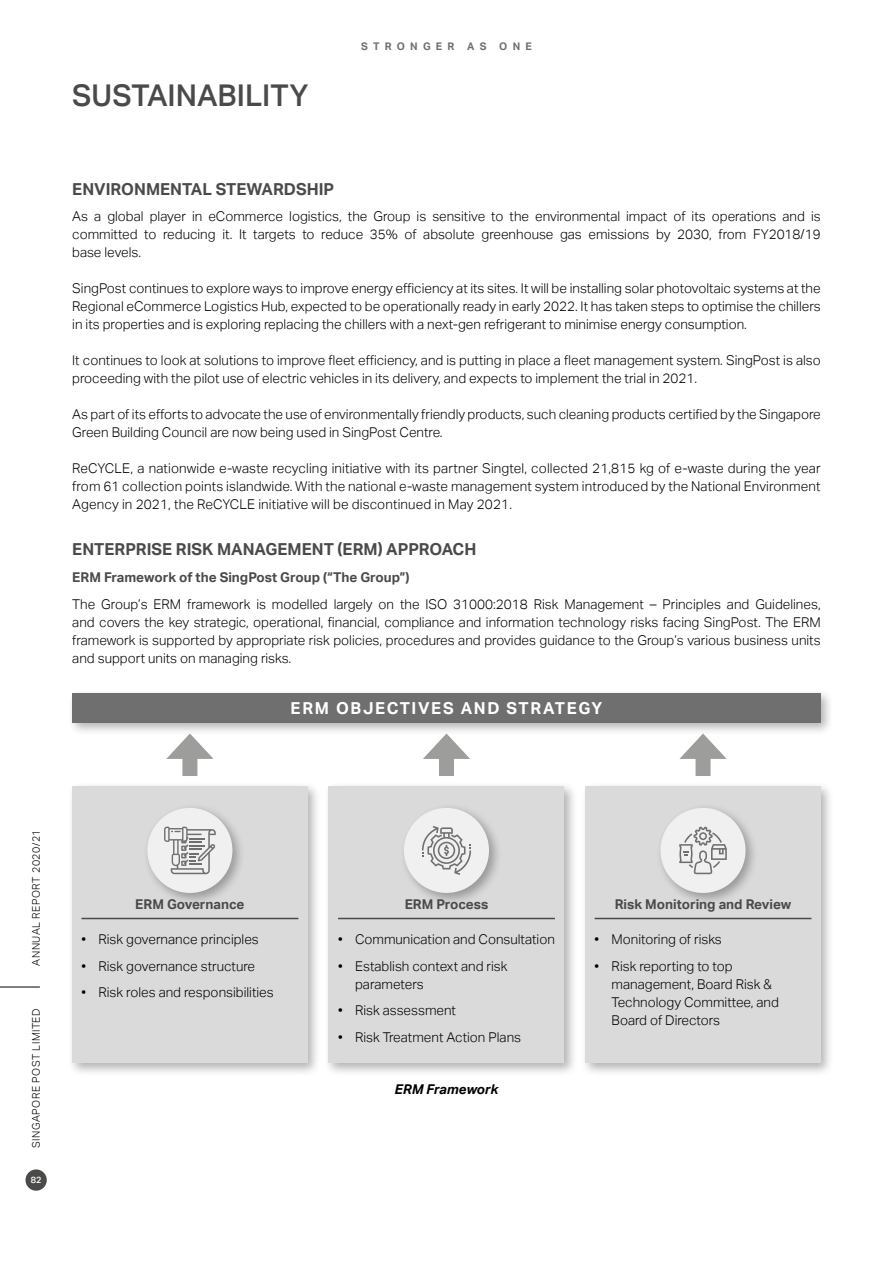
<style>
.page{position:relative;width:893px;height:1263px;background:#fff}
.page>*{position:absolute;margin:0;border:0;box-sizing:border-box;transform-origin:0 0}
.t1{font:500 30px "Aktiv Grotesk";color:#4a4a49}
.t2{font:700 16.5px "Aktiv Grotesk";color:#4a4a49}
.t3{font:700 16.5px "Aktiv Grotesk";letter-spacing:.1em;color:#fff}
.t4{font:300 13.5px/18px "Aktiv Grotesk";color:#000;text-align:justify}
.t5{font:700 13.5px "Aktiv Grotesk";color:#4a4a49}
.t6{font:italic 700 13.5px "Aktiv Grotesk";color:#000}
.t7{font:300 10.5px "Aktiv Grotesk";letter-spacing:.05em;color:#000}
.t8{font:700 10.5px "Aktiv Grotesk";letter-spacing:.5em;color:#706f6f}
.t9{font:500 9px "Aktiv Grotesk";color:#fff}
</style>
<div class="page">
<div style="left:68px;top:688px;width:766px;height:48px;background:#000;opacity:.3"></div>
<div style="left:72px;top:693px;width:749px;height:30px;background:#706f6f"></div>
<div style="left:581px;top:782px;width:253px;height:294px;background:#000;opacity:.3"></div>
<div style="left:585px;top:787px;width:236px;height:276px;background:#dadada"></div>
<div style="left:324px;top:782px;width:253px;height:294px;background:#000;opacity:.3"></div>
<div style="left:329px;top:787px;width:235px;height:276px;background:#dadada"></div>
<div style="left:68px;top:782px;width:253px;height:294px;background:#000;opacity:.3"></div>
<div style="left:72px;top:787px;width:236px;height:276px;background:#dadada"></div>
<div style="left:143px;top:803px;width:103px;height:103px;background:#000;opacity:.3"></div>
<div style="left:147px;top:808px;width:85px;height:85px;background:#f0f0f0;border-radius:50%"></div>
<svg style="left:164px;top:827px;width:52px;height:47px"></svg>
<div style="left:399px;top:803px;width:103px;height:103px;background:#000;opacity:.3"></div>
<div style="left:404px;top:808px;width:85px;height:85px;background:#f0f0f0;border-radius:50%"></div>
<svg style="left:422px;top:826px;width:49px;height:49px"></svg>
<div style="left:656px;top:803px;width:103px;height:103px;background:#000;opacity:.3"></div>
<div style="left:660px;top:808px;width:86px;height:85px;background:#f0f0f0;border-radius:50%"></div>
<svg style="left:679px;top:827px;width:48px;height:47px"></svg>
<div style="left:182px;top:749px;width:15px;height:27px;background:#9d9d9c"></div>
<svg style="left:166px;top:733px;width:48px;height:26px"></svg>
<div style="left:439px;top:749px;width:15px;height:27px;background:#9d9d9c"></div>
<svg style="left:423px;top:733px;width:47px;height:26px"></svg>
<div style="left:695px;top:749px;width:15px;height:27px;background:#9d9d9c"></div>
<svg style="left:679px;top:733px;width:48px;height:26px"></svg>
<hr style="left:81px;top:918px;width:217px;height:1px;background:#4a4a49">
<hr style="left:338px;top:918px;width:217px;height:1px;background:#4a4a49">
<hr style="left:595px;top:918px;width:216px;height:1px;background:#4a4a49">
<div style="left:26px;top:1169px;width:21px;height:22px;background:#4a4a49;border-radius:50%"></div>
<hr style="left:0;top:987px;width:40px;height:1px;background:#000">
<h1 class="t1" style="left:72px;top:79px;width:238px">SUSTAINABILITY</h1>
<p class="t8" style="left:361px;top:40px;width:172px">STRONGER AS ONE</p>
<p class="t2" style="left:72px;top:179px;width:263px">ENVIRONMENTAL STEWARDSHIP</p>
<p class="t4" style="left:72px;top:207px;width:750px">As a global player in eCommerce logistics, the Group is sensitive to the environmental impact of its operations and is committed to reducing it. It targets to reduce 35% of absolute greenhouse gas emissions by 2030, from FY2018/19 base levels.</p>
<p class="t4" style="left:72px;top:279px;width:750px">SingPost continues to explore ways to improve energy efficiency at its sites. It will be installing solar photovoltaic systems at the Regional eCommerce Logistics Hub, expected to be operationally ready in early 2022. It has taken steps to optimise the chillers in its properties and is exploring replacing the chillers with a next-gen refrigerant to minimise energy consumption.</p>
<p class="t4" style="left:72px;top:351px;width:750px">It continues to look at solutions to improve fleet efficiency, and is putting in place a fleet management system. SingPost is also proceeding with the pilot use of electric vehicles in its delivery, and expects to implement the trial in 2021.</p>
<p class="t4" style="left:72px;top:405px;width:750px">As part of its efforts to advocate the use of environmentally friendly products, such cleaning products certified by the Singapore<br>Green Building Council are now being used in SingPost Centre.</p>
<p class="t4" style="left:72px;top:459px;width:750px">ReCYCLE, a nationwide e-waste recycling initiative with its partner Singtel, collected 21,815 kg of e-waste during the year from 61 collection points islandwide. With the national e-waste management system introduced by the National Environment Agency in 2021, the ReCYCLE initiative will be discontinued in May 2021.</p>
<p class="t2" style="left:72px;top:540px;width:406px">ENTERPRISE RISK MANAGEMENT (ERM) APPROACH</p>
<p class="t5" style="left:72px;top:569px;width:339px">ERM Framework of the SingPost Group (“The Group”)</p>
<p class="t4" style="left:72px;top:595px;width:750px">The Group’s ERM framework is modelled largely on the ISO 31000:2018 Risk Management – Principles and Guidelines, and covers the key strategic, operational, financial, compliance and information technology risks facing SingPost. The ERM framework is supported by appropriate risk policies, procedures and provides guidance to the Group’s various business units and support units on managing risks.</p>
<p class="t3" style="left:291px;top:698px;width:313px">ERM OBJECTIVES AND STRATEGY</p>
<p class="t7" style="left:30px;top:965px;width:138px;rotate:-90deg">ANNUAL REPORT 2020/21</p>
<p class="t7" style="left:30px;top:1148px;width:141px;rotate:-90deg">SINGAPORE POST LIMITED</p>
<p class="t9" style="left:31px;top:1175px;width:12px">82</p>
<p class="t5" style="left:135px;top:897px;width:111px">ERM Governance</p>
<p class="t4" style="left:81px;top:930px;width:179px">• Risk governance principles</p>
<p class="t4" style="left:81px;top:957px;width:175px">• Risk governance structure</p>
<p class="t4" style="left:81px;top:983px;width:194px">• Risk roles and responsibilities</p>
<p class="t5" style="left:405px;top:897px;width:85px">ERM Process</p>
<p class="t4" style="left:338px;top:930px;width:218px">• Communication and Consultation</p>
<p class="t4" style="left:355px;top:957px;width:154px;text-indent:-17px">• Establish context and risk parameters</p>
<p class="t4" style="left:338px;top:1001px;width:120px">• Risk assessment</p>
<p class="t4" style="left:338px;top:1028px;width:185px">• Risk Treatment Action Plans</p>
<p class="t6" style="left:395px;top:1081px;width:105px">ERM Framework</p>
<p class="t5" style="left:615px;top:897px;width:178px">Risk Monitoring and Review</p>
<p class="t4" style="left:595px;top:930px;width:129px">• Monitoring of risks</p>
<p class="t4" style="left:612px;top:957px;width:169px;text-align:left;text-indent:-17px">• Risk reporting to top management, Board Risk &amp;<br>Technology Committee, and<br>Board of Directors</p>
</div>
